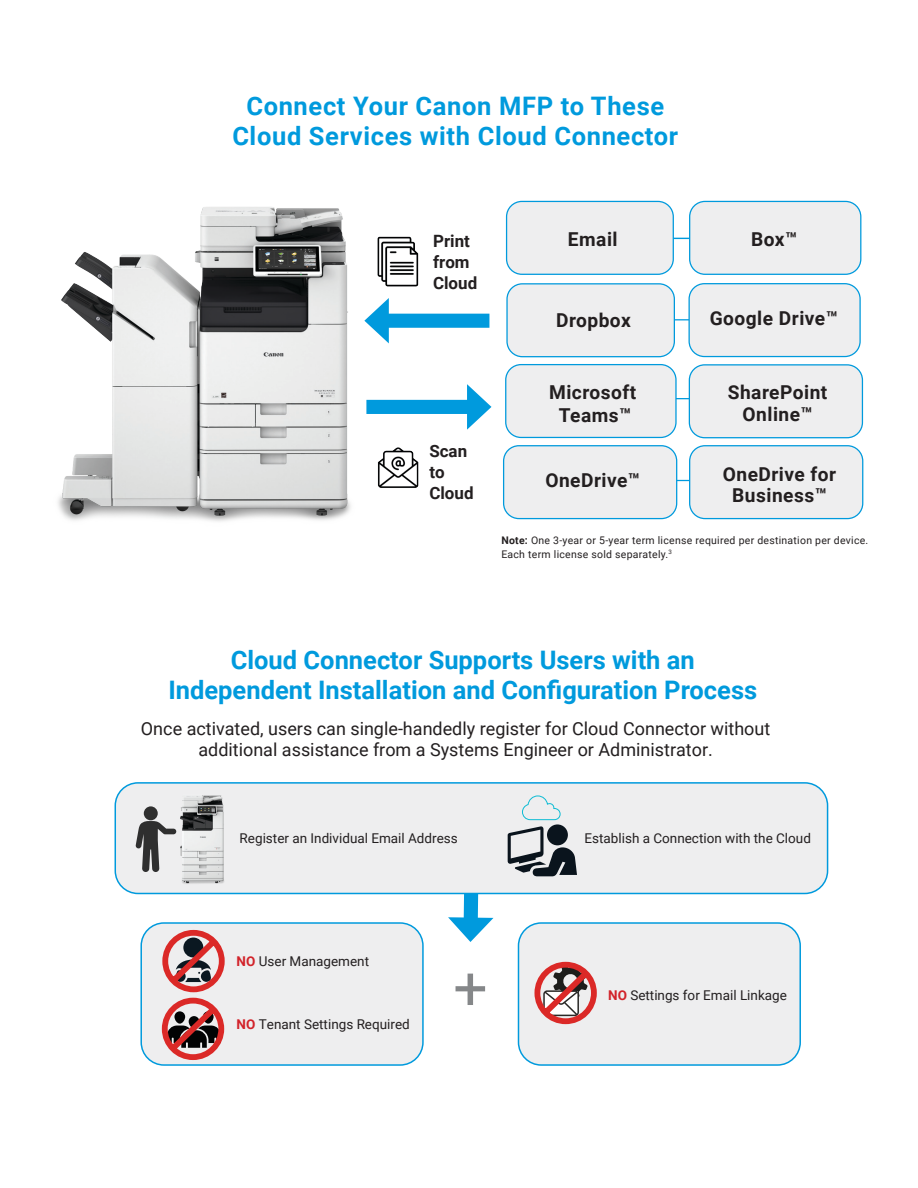
<style>
.page{position:relative;width:918px;height:1188px;background:#fff}
.page>*{position:absolute;margin:0;border:0;box-sizing:border-box;transform-origin:0 0}
.t1{font:60.75px "Roboto";color:#858789}
.Header_Caps{font:700 25.5px/30px "Roboto";color:#009add;text-align:center}
.Header_Caps-2{font:700 25.5px/30px "Roboto";letter-spacing:.025em;color:#009add;text-align:center}
.Header_Caps-3{font:700 19.2px/21.8px "Roboto";letter-spacing:.025em;color:#231f20;text-align:center}
.Header_Caps-4{font:18px/21px "Roboto";color:#231f20;text-align:center}
.Header_Caps-5{font:700 16.95px/21.1px "Roboto";color:#231f20}
.Header_Caps-6{font:13.5px "Roboto";color:#231f20}
.Header_Caps-7{font:10.5px/13.5px "Roboto";letter-spacing:.025em;color:#231f20}
.s1{font-weight:700}
.s2{font-weight:700;color:#d2232a}
</style>
<div class="page">
<div style="left:115px;top:783px;width:713px;height:110px;background:#eeeeef;border-radius:23px"></div>
<div style="left:115px;top:782px;width:713px;height:112px;border:2px solid #009add;border-radius:23px"></div>
<div style="left:141px;top:923px;width:282px;height:142px;background:#eeeeef;border-radius:23px"></div>
<div style="left:140px;top:922px;width:284px;height:144px;border:2px solid #009add;border-radius:23px"></div>
<div style="left:518px;top:923px;width:282px;height:142px;background:#eeeeef;border-radius:23px"></div>
<div style="left:518px;top:922px;width:283px;height:144px;border:2px solid #009add;border-radius:23px"></div>
<svg style="left:522px;top:795px;width:39px;height:25px"></svg>
<img style="left:143px;top:795px;width:81px;height:89px">
<svg style="left:547px;top:824px;width:21px;height:21px"></svg>
<svg style="left:508px;top:826px;width:69px;height:50px"></svg>
<svg style="left:162px;top:998px;width:62px;height:62px"></svg>
<svg style="left:162px;top:930px;width:63px;height:62px"></svg>
<svg style="left:534px;top:962px;width:63px;height:62px"></svg>
<svg style="left:448px;top:891px;width:45px;height:51px"></svg>
<div style="left:144px;top:806px;width:14px;height:14px;background:#2f2f2f;border-radius:50%"></div>
<svg style="left:135px;top:821px;width:41px;height:51px"></svg>
<hr style="left:580px;top:238px;width:124px;height:1px;background:#009add">
<hr style="left:586px;top:319px;width:108px;height:1px;background:#009add">
<hr style="left:593px;top:398px;width:101px;height:1px;background:#009add">
<hr style="left:602px;top:480px;width:92px;height:1px;background:#009add">
<div style="left:690px;top:201px;width:171px;height:73px;background:#eeeeef;border-radius:15px"></div>
<div style="left:689px;top:201px;width:172px;height:74px;border:1px solid #009add;border-radius:15px"></div>
<div style="left:504px;top:446px;width:173px;height:73px;background:#eeeeef;border-radius:15px"></div>
<div style="left:503px;top:445px;width:174px;height:74px;border:1px solid #009add;border-radius:15px"></div>
<div style="left:690px;top:446px;width:173px;height:73px;background:#eeeeef;border-radius:15px"></div>
<div style="left:689px;top:445px;width:174px;height:74px;border:1px solid #009add;border-radius:15px"></div>
<div style="left:689px;top:365px;width:173px;height:73px;background:#eeeeef;border-radius:15px"></div>
<div style="left:689px;top:364px;width:174px;height:74px;border:1px solid #009add;border-radius:15px"></div>
<div style="left:507px;top:201px;width:166px;height:73px;background:#eeeeef;border-radius:15px"></div>
<div style="left:506px;top:201px;width:168px;height:74px;border:1px solid #009add;border-radius:15px"></div>
<div style="left:506px;top:365px;width:170px;height:72px;background:#eeeeef;border-radius:15px"></div>
<div style="left:505px;top:364px;width:172px;height:74px;border:1px solid #009add;border-radius:15px"></div>
<div style="left:507px;top:284px;width:167px;height:73px;background:#eeeeef;border-radius:15px"></div>
<div style="left:506px;top:283px;width:169px;height:74px;border:1px solid #009add;border-radius:15px"></div>
<div style="left:689px;top:284px;width:171px;height:73px;background:#eeeeef;border-radius:15px"></div>
<div style="left:689px;top:283px;width:172px;height:74px;border:1px solid #009add;border-radius:15px"></div>
<div style="left:366px;top:400px;width:111px;height:14px;background:#009add"></div>
<svg style="left:467px;top:384px;width:24px;height:46px"></svg>
<div style="left:379px;top:314px;width:110px;height:14px;background:#009add"></div>
<img style="left:395px;top:236px;width:24px;height:51px">
<img style="left:58px;top:207px;width:337px;height:315px">
<img style="left:372px;top:446px;width:47px;height:45px">
<h1 class="Header_Caps-2" style="left:232px;top:90px;width:447px">Connect Your Canon MFP to These<br>Cloud Services with Cloud Connector</h1>
<h1 class="Header_Caps-5" style="left:433px;top:229px;width:46px">Print from<br>Cloud</h1>
<h1 class="Header_Caps-5" style="left:429px;top:439px;width:46px">Scan to<br>Cloud</h1>
<h1 class="Header_Caps-3" style="left:568px;top:228px;width:51px">Email</h1>
<h1 class="Header_Caps-3" style="left:751px;top:228px;width:48px">Box™</h1>
<h1 class="Header_Caps-3" style="left:556px;top:308px;width:76px">Dropbox</h1>
<h1 class="Header_Caps-3" style="left:710px;top:307px;width:130px">Google Drive™</h1>
<h1 class="Header_Caps-3" style="left:549px;top:380px;width:89px;line-height:23px">Microsoft<br>Teams™</h1>
<h1 class="Header_Caps-3" style="left:728px;top:380px;width:101px">SharePoint<br>Online™</h1>
<h1 class="Header_Caps-3" style="left:545px;top:469px;width:96px">OneDrive™</h1>
<h1 class="Header_Caps-3" style="left:723px;top:462px;width:115px">OneDrive for<br>Business™</h1>
<h1 class="Header_Caps-7" style="left:501px;top:533px;width:369px"><span class="s1">Note:</span> One 3-year or 5-year term license required per destination per device.<br>Each term license sold separately.<sup>3</sup></h1>
<h1 class="Header_Caps" style="left:168px;top:644px;width:590px">Cloud Connector Supports Users with an<br>Independent Installation and Configuration Process</h1>
<h1 class="Header_Caps-4" style="left:141px;top:718px;width:631px">Once activated, users can single-handedly register for Cloud Connector without additional assistance from a Systems Engineer or Administrator.</h1>
<h1 class="Header_Caps-6" style="left:240px;top:828px;width:220px">Register an Individual Email Address</h1>
<h1 class="Header_Caps-6" style="left:237px;top:952px;width:134px"><span class="s2">NO</span> User Management</h1>
<h1 class="Header_Caps-6" style="left:237px;top:1014px;width:175px"><span class="s2">NO</span> Tenant Settings Required</h1>
<h1 class="t1" style="left:453px;top:945px;width:36px">+</h1>
<h1 class="Header_Caps-6" style="left:585px;top:828px;width:228px">Establish a Connection with the Cloud</h1>
<h1 class="Header_Caps-6" style="left:608px;top:986px;width:180px"><span class="s2">NO</span> Settings for Email Linkage</h1>
</div>
